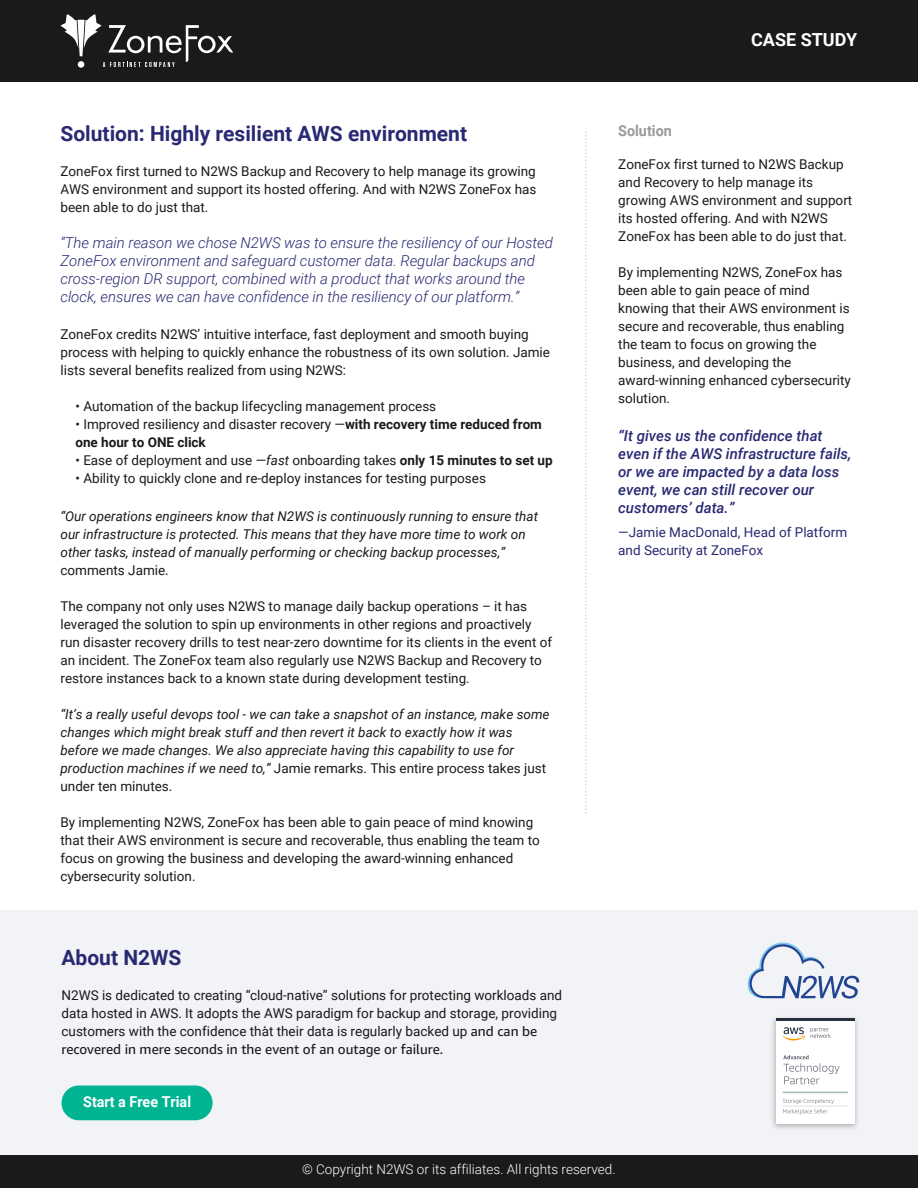
<style>
.page{position:relative;width:918px;height:1188px;background:#fff}
.page>*{position:absolute;margin:0;border:0;box-sizing:border-box;transform-origin:0 0}
.t1{font:700 21px "Roboto";color:#282972}
.t2{font:700 18px "Roboto";color:#fff}
.t3{font:italic 300 15px/18px "Roboto";color:#282972}
.t4{font:italic 500 15px/18px "Roboto";color:#282972}
.t5{font:700 15px "Roboto";color:#fff;scale:.96 1}
.t6{font:700 15px "Roboto";color:#999998;scale:.96 1}
.t7{font:13.5px/18px "Roboto";color:#1a1a1d}
.t8{font:italic 13.5px/18px "Roboto";color:#1a1a1d}
.t9{font:13.5px/18px "Roboto";color:#191919}
.t10{font:700 13.5px/18px "Roboto";color:#1a1a1d}
.t11{font:13.5px "Amazon Ember";color:#191919}
.t12{font:13.5px/18px "Roboto";color:#282972}
.t13{font:300 13.5px "Roboto";color:#fff}
.s1{font-weight:400}
.s2{font-style:italic}
.s3{font-weight:700}
.s4{font-style:normal}
.s5{font-family:"Amazon Ember"}
</style>
<div class="page">
<div style="left:0;top:0;width:918px;height:81px;background:#1a1a1d"></div>
<svg style="left:60px;top:14px;width:173px;height:53px"></svg>
<div style="left:0;top:1154px;width:918px;height:34px;background:#1a1a1d"></div>
<div style="left:0;top:911px;width:918px;height:244px;background:#f1f3f6"></div>
<svg style="left:585px;top:132px;width:1px;height:682px"></svg>
<img style="left:772px;top:1017px;width:86px;height:112px">
<div style="left:776px;top:1018px;width:79px;height:106px;background:#fff"></div>
<hr style="left:776px;top:1018px;width:79px;height:3px;background:#252f3e">
<svg style="left:783px;top:1027px;width:48px;height:14px"></svg>
<hr style="left:783px;top:1105px;width:65px;height:2px;background:#eaecec">
<svg style="left:783px;top:1099px;width:51px;height:15px"></svg>
<svg style="left:783px;top:1055px;width:57px;height:29px"></svg>
<hr style="left:783px;top:1092px;width:65px;height:1px;background:#aab8b9">
<div style="left:62px;top:1086px;width:151px;height:34px;background:#00b492;border-radius:17px"></div>
<svg style="left:748px;top:942px;width:111px;height:57px"></svg>
<h1 class="t1" style="left:60px;top:119px;width:408px">Solution: Highly resilient AWS environment</h1>
<p class="t7" style="left:60px;top:162px;width:478px;text-align:justify">ZoneFox first turned to N2WS Backup and Recovery to help manage its growing AWS environment and support its hosted offering. And with N2WS ZoneFox has been able to do just that.</p>
<p class="t3" style="left:60px;top:233px;width:494px">“The main reason we chose N2WS was to ensure the resiliency of our Hosted ZoneFox environment and safeguard customer data. Regular backups and cross-region DR support, combined with a product that works around the clock, ensures we can have confidence in the resiliency of our platform.”</p>
<p class="t7" style="left:60px;top:324px;width:491px">ZoneFox credits N2WS’ intuitive interface, fast deployment and smooth buying process with helping to quickly enhance the robustness of its own solution. Jamie lists several benefits realized from using N2WS:</p>
<p class="t7" style="left:75px;top:396px;width:362px">• Automation of the backup lifecycling management process</p>
<p class="t10" style="left:75px;top:414px;width:468px"><span class="s1">• Improved resiliency and disaster recovery —</span>with recovery time reduced from one hour to ONE click</p>
<p class="t7" style="left:75px;top:450px;width:479px">• Ease of deployment and use —<span class="s2">fast</span> onboarding takes <span class="s3">only 15 minutes to set up</span></p>
<p class="t7" style="left:75px;top:468px;width:412px">• Ability to quickly clone and re-deploy instances for testing purposes</p>
<p class="t8" style="left:60px;top:507px;width:479px">“Our operations engineers know that N2WS is continuously running to ensure that our infrastructure is protected. This means that they have more time to work on other tasks, instead of manually performing or checking backup processes,”</p>
<p class="t7" style="left:60px;top:561px;width:110px">comments Jamie.</p>
<p class="t7" style="left:60px;top:597px;width:493px">The company not only uses N2WS to manage daily backup operations – it has leveraged the solution to spin up environments in other regions and proactively run disaster recovery drills to test near-zero downtime for its clients in the event of an incident. The ZoneFox team also regularly use N2WS Backup and Recovery to restore instances back to a known state during development testing.</p>
<p class="t8" style="left:60px;top:705px;width:491px">“It’s a really useful devops tool - we can take a snapshot of an instance, make some changes which might break stuff and then revert it back to exactly how it was before we made changes. We also appreciate having this capability to use for production machines if we need to,” <span class="s4">Jamie remarks. This entire process takes just under ten minutes.</span></p>
<p class="t7" style="left:60px;top:813px;width:481px">By implementing N2WS, ZoneFox has been able to gain peace of mind knowing that their AWS environment is secure and recoverable, thus enabling the team to focus on growing the business and developing the award-winning enhanced cybersecurity solution.</p>
<h1 class="t1" style="left:62px;top:943px;width:122px">About N2WS</h1>
<p class="t9" style="left:61px;top:986px;width:502px">N2WS is dedicated to creating “cloud-native” solutions for protecting workloads and data hosted in AWS. It adopts the AWS paradigm for backup and storage, providing customers with the confidence that their data is regularly backed up <span class="s5">and can be</span></p>
<p class="t11" style="left:61px;top:1041px;width:383px">recovered in mere seconds in the event of an outage or failure.</p>
<p class="t11" style="left:263px;top:1015px;width:5px">.</p>
<p class="t5" style="left:83px;top:1091px;width:114px">Start a Free Trial</p>
<p class="t6" style="left:618px;top:120px;width:57px">Solution</p>
<h2 class="t2" style="left:751px;top:27px;width:108px">CASE STUDY</h2>
<p class="t7" style="left:618px;top:155px;width:236px">ZoneFox first turned to N2WS Backup and Recovery to help manage its growing AWS environment and support its hosted offering. And with N2WS ZoneFox has been able to do just that.</p>
<p class="t7" style="left:618px;top:263px;width:234px">By implementing N2WS, ZoneFox has been able to gain peace of mind knowing that their AWS environment is secure and recoverable, thus enabling the team to focus on growing the business, and developing the award-winning enhanced cybersecurity solution.</p>
<p class="t4" style="left:618px;top:426px;width:235px">“It gives us the confidence that even if the AWS infrastructure fails, or we are impacted by a data loss event, we can still recover our customers’ data.”</p>
<p class="t12" style="left:618px;top:522px;width:230px">—Jamie MacDonald, Head of Platform and Security at ZoneFox</p>
<p class="t13" style="left:302px;top:1160px;width:315px">© Copyright N2WS or its affiliates. All rights reserved.</p>
</div>
